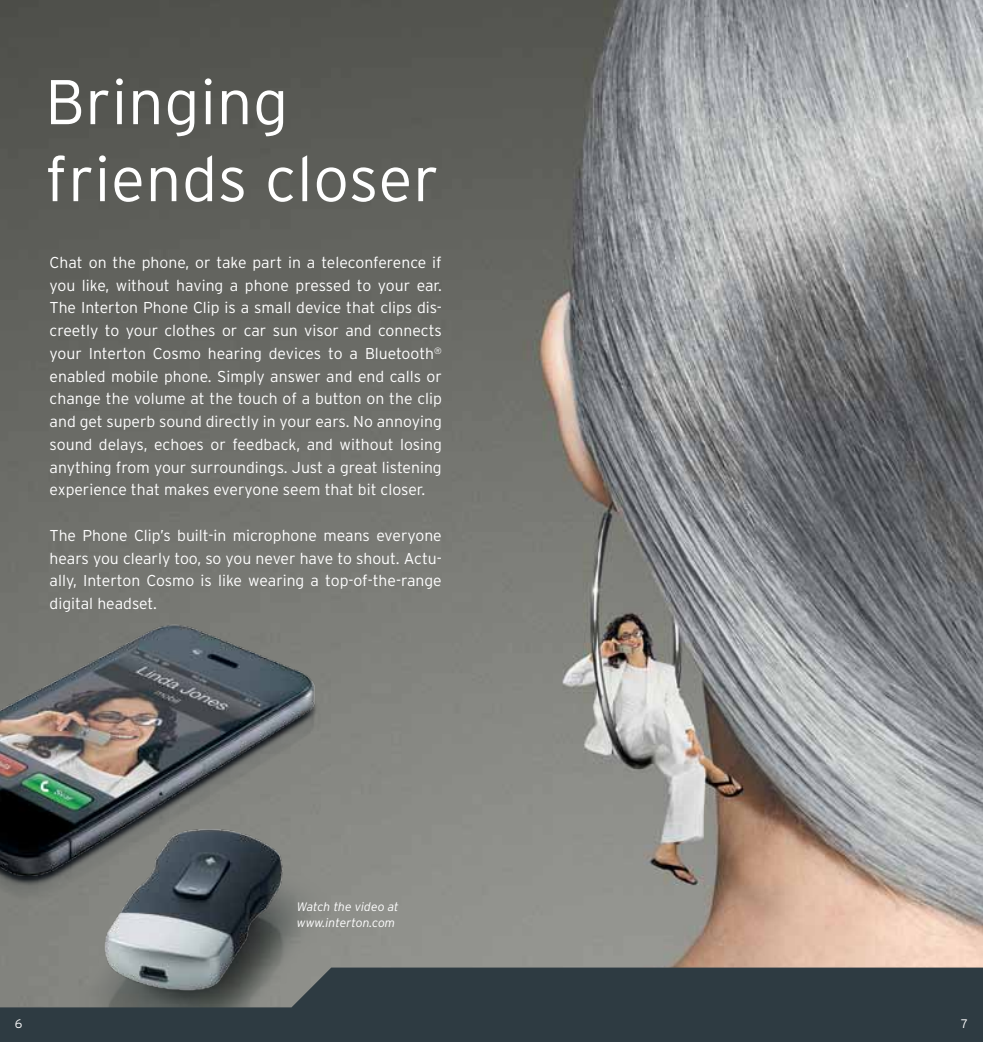
<style>
.page{position:relative;width:983px;height:1042px;background:#fff}
.page>*{position:absolute;margin:0;border:0;box-sizing:border-box;transform-origin:0 0}
.t1{font:300 63px/77px "Interstate";letter-spacing:.01em;color:#fff}
.t2{font:300 15.75px/22.8px "Interstate";color:#fff;text-align:justify}
.t3{font:300 12.42px "Interstate";color:#fff}
.t4{font:italic 300 12.25px/15.8px "Interstate";color:#fff}
</style>
<div class="page">
<img style="left:0;top:0;width:982px;height:967px">
<img style="left:0;top:509px;width:441px;height:458px">
<svg style="left:0;top:967px;width:982px;height:75px;background:#3a454b"></svg>
<h1 class="t1" style="left:45px;top:63px;width:395px">Bringing friends closer</h1>
<p class="t2" style="left:50px;top:251px;width:393px">Chat on the phone, or take part in a teleconference if you like, without having a phone pressed to your ear.<br>The Interton Phone Clip is a small device that clips dis&shy;creetly to your clothes or car sun visor and connects your Interton Cosmo hearing devices to a Bluetooth<sup>® </sup>enabled mobile phone. Simply answer and end calls or change the volume at the touch of a button on the clip and get superb sound directly in your ears. No annoying sound delays, echoes or feedback, and without losing anything from your surroundings. Just a great listening experience that makes everyone seem that bit closer.</p>
<p class="t2" style="left:50px;top:524px;width:393px">The Phone Clip’s built-in microphone means everyone hears you clearly too, so you never have to shout. Actu&shy;ally, Interton Cosmo is like wearing a top-of-the-range digital headset.</p>
<p class="t4" style="left:297px;top:899px;width:103px">Watch the video at www.interton.com</p>
<p class="t3" style="left:15px;top:1016px;width:9px">6</p>
<p class="t3" style="left:961px;top:1016px;width:8px">7</p>
</div>
